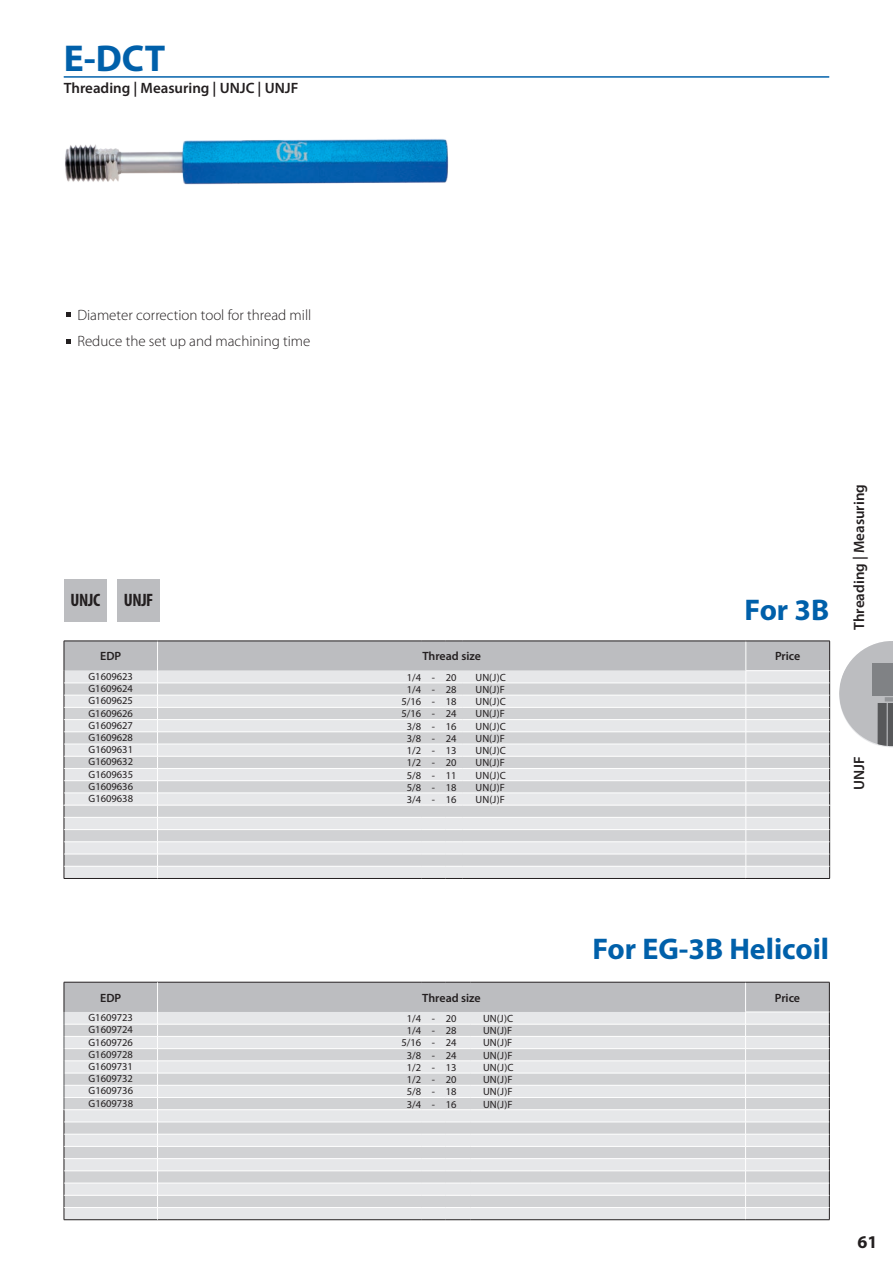
<style>
.page{position:relative;width:893px;height:1263px;background:#fff}
.page>*{position:absolute;margin:0;border:0;box-sizing:border-box;transform-origin:0 0}
.t1{font:700 37.5px "Myriad Pro";color:#0060aa}
.t2{font:700 30px "Myriad Pro";color:#0060aa}
.t3{font:700 condensed 18px "Myriad Pro";letter-spacing:-.025em;color:#231f20}
.t4{font:700 18px "Myriad Pro";color:#231f20}
.t5{font:300 15px/26.8px "Myriad Pro";color:#231f20}
.t6{font:600 15px "Myriad Pro";color:#231f20}
.t7{font:600 12px "Myriad Pro";color:#231f20}
.t8{font:10.5px "Myriad Pro";color:#231f20}
</style>
<div class="page">
<svg style="left:64px;top:641px;width:766px;height:238px;background:#d9dadc"></svg>
<hr style="left:463px;top:866px;width:283px;height:1px;background:#fff">
<hr style="left:746px;top:866px;width:83px;height:1px;background:#fff">
<svg style="left:64px;top:982px;width:766px;height:238px;background:#d9dadc"></svg>
<svg style="left:839px;top:641px;width:54px;height:106px"></svg>
<div style="left:873px;top:663px;width:20px;height:33px;background:#808285"></div>
<div style="left:888px;top:703px;width:5px;height:43px;background:#57585a"></div>
<div style="left:878px;top:703px;width:9px;height:43px;background:#57585a"></div>
<hr style="left:64px;top:77px;width:765px;height:1px;background:#0060aa">
<img style="left:65px;top:139px;width:384px;height:46px">
<div style="left:64px;top:579px;width:43px;height:43px;background:#bcbdc0"></div>
<div style="left:117px;top:579px;width:43px;height:43px;background:#bcbdc0"></div>
<svg style="left:67px;top:339px;width:4px;height:5px"></svg>
<svg style="left:67px;top:313px;width:4px;height:4px"></svg>
<h1 class="t1" style="left:64px;top:34px;width:103px">E-DCT</h1>
<h3 class="t6" style="left:64px;top:78px;width:236px">Threading | Measuring | UNJC | UNJF</h3>
<h3 class="t5" style="left:77px;top:301px;width:236px">Diameter correction tool for thread mill<br>Reduce the set up and machining time</h3>
<h3 class="t3" style="left:71px;top:589px;width:31px">UNJC</h3>
<h3 class="t3" style="left:124px;top:589px;width:31px">UNJF</h3>
<h2 class="t2" style="left:745px;top:591px;width:86px">For 3B</h2>
<p class="t7" style="left:100px;top:649px;width:23px">EDP</p>
<p class="t7" style="left:422px;top:649px;width:60px">Thread size</p>
<p class="t7" style="left:775px;top:649px;width:27px">Price</p>
<p class="t8" style="left:88px;top:670px;width:46px">G1609623</p>
<p class="t8" style="left:407px;top:671px;width:51px">1/4 - 20</p>
<p class="t8" style="left:476px;top:671px;width:32px">UN(J)C</p>
<p class="t8" style="left:89px;top:682px;width:46px">G1609624</p>
<p class="t8" style="left:407px;top:683px;width:51px">1/4 - 28</p>
<p class="t8" style="left:476px;top:683px;width:31px">UN(J)F</p>
<p class="t8" style="left:89px;top:694px;width:46px">G1609625</p>
<p class="t8" style="left:401px;top:695px;width:57px">5/16 - 18</p>
<p class="t8" style="left:476px;top:695px;width:32px">UN(J)C</p>
<p class="t8" style="left:89px;top:706px;width:46px">G1609626</p>
<p class="t8" style="left:401px;top:707px;width:57px">5/16 - 24</p>
<p class="t8" style="left:476px;top:707px;width:31px">UN(J)F</p>
<p class="t8" style="left:89px;top:719px;width:46px">G1609627</p>
<p class="t8" style="left:407px;top:720px;width:51px">3/8 - 16</p>
<p class="t8" style="left:476px;top:720px;width:32px">UN(J)C</p>
<p class="t8" style="left:89px;top:731px;width:46px">G1609628</p>
<p class="t8" style="left:407px;top:732px;width:51px">3/8 - 24</p>
<p class="t8" style="left:476px;top:732px;width:31px">UN(J)F</p>
<p class="t8" style="left:89px;top:743px;width:46px">G1609631</p>
<p class="t8" style="left:407px;top:744px;width:51px">1/2 - 13</p>
<p class="t8" style="left:476px;top:744px;width:32px">UN(J)C</p>
<p class="t8" style="left:89px;top:755px;width:46px">G1609632</p>
<p class="t8" style="left:407px;top:756px;width:51px">1/2 - 20</p>
<p class="t8" style="left:476px;top:756px;width:31px">UN(J)F</p>
<p class="t8" style="left:89px;top:768px;width:46px">G1609635</p>
<p class="t8" style="left:407px;top:768px;width:51px">5/8 - 11</p>
<p class="t8" style="left:476px;top:768px;width:32px">UN(J)C</p>
<p class="t8" style="left:89px;top:780px;width:46px">G1609636</p>
<p class="t8" style="left:407px;top:781px;width:51px">5/8 - 18</p>
<p class="t8" style="left:476px;top:781px;width:31px">UN(J)F</p>
<p class="t8" style="left:89px;top:792px;width:46px">G1609638</p>
<p class="t8" style="left:407px;top:793px;width:51px">3/4 - 16</p>
<p class="t8" style="left:476px;top:793px;width:31px">UN(J)F</p>
<h3 class="t6" style="left:850px;top:630px;width:147px;rotate:-90deg">Threading | Measuring</h3>
<h3 class="t6" style="left:850px;top:790px;width:35px;rotate:-90deg">UNJF</h3>
<h2 class="t2" style="left:592px;top:929px;width:238px">For EG-3B Helicoil</h2>
<p class="t7" style="left:100px;top:990px;width:23px">EDP</p>
<p class="t7" style="left:422px;top:990px;width:60px">Thread size</p>
<p class="t7" style="left:775px;top:990px;width:27px">Price</p>
<p class="t8" style="left:88px;top:1011px;width:46px">G1609723</p>
<p class="t8" style="left:407px;top:1012px;width:51px">1/4 - 20</p>
<p class="t8" style="left:483px;top:1012px;width:32px">UN(J)C</p>
<p class="t8" style="left:89px;top:1023px;width:46px">G1609724</p>
<p class="t8" style="left:407px;top:1024px;width:51px">1/4 - 28</p>
<p class="t8" style="left:483px;top:1024px;width:31px">UN(J)F</p>
<p class="t8" style="left:89px;top:1035px;width:46px">G1609726</p>
<p class="t8" style="left:401px;top:1036px;width:57px">5/16 - 24</p>
<p class="t8" style="left:483px;top:1036px;width:31px">UN(J)F</p>
<p class="t8" style="left:89px;top:1048px;width:46px">G1609728</p>
<p class="t8" style="left:407px;top:1049px;width:51px">3/8 - 24</p>
<p class="t8" style="left:483px;top:1049px;width:31px">UN(J)F</p>
<p class="t8" style="left:89px;top:1060px;width:46px">G1609731</p>
<p class="t8" style="left:407px;top:1061px;width:51px">1/2 - 13</p>
<p class="t8" style="left:483px;top:1061px;width:32px">UN(J)C</p>
<p class="t8" style="left:89px;top:1072px;width:46px">G1609732</p>
<p class="t8" style="left:407px;top:1073px;width:51px">1/2 - 20</p>
<p class="t8" style="left:483px;top:1073px;width:31px">UN(J)F</p>
<p class="t8" style="left:89px;top:1084px;width:46px">G1609736</p>
<p class="t8" style="left:407px;top:1085px;width:51px">5/8 - 18</p>
<p class="t8" style="left:483px;top:1085px;width:31px">UN(J)F</p>
<p class="t8" style="left:89px;top:1097px;width:46px">G1609738</p>
<p class="t8" style="left:407px;top:1097px;width:51px">3/4 - 16</p>
<p class="t8" style="left:483px;top:1097px;width:31px">UN(J)F</p>
<h3 class="t4" style="left:857px;top:1230px;width:21px">61</h3>
</div>
